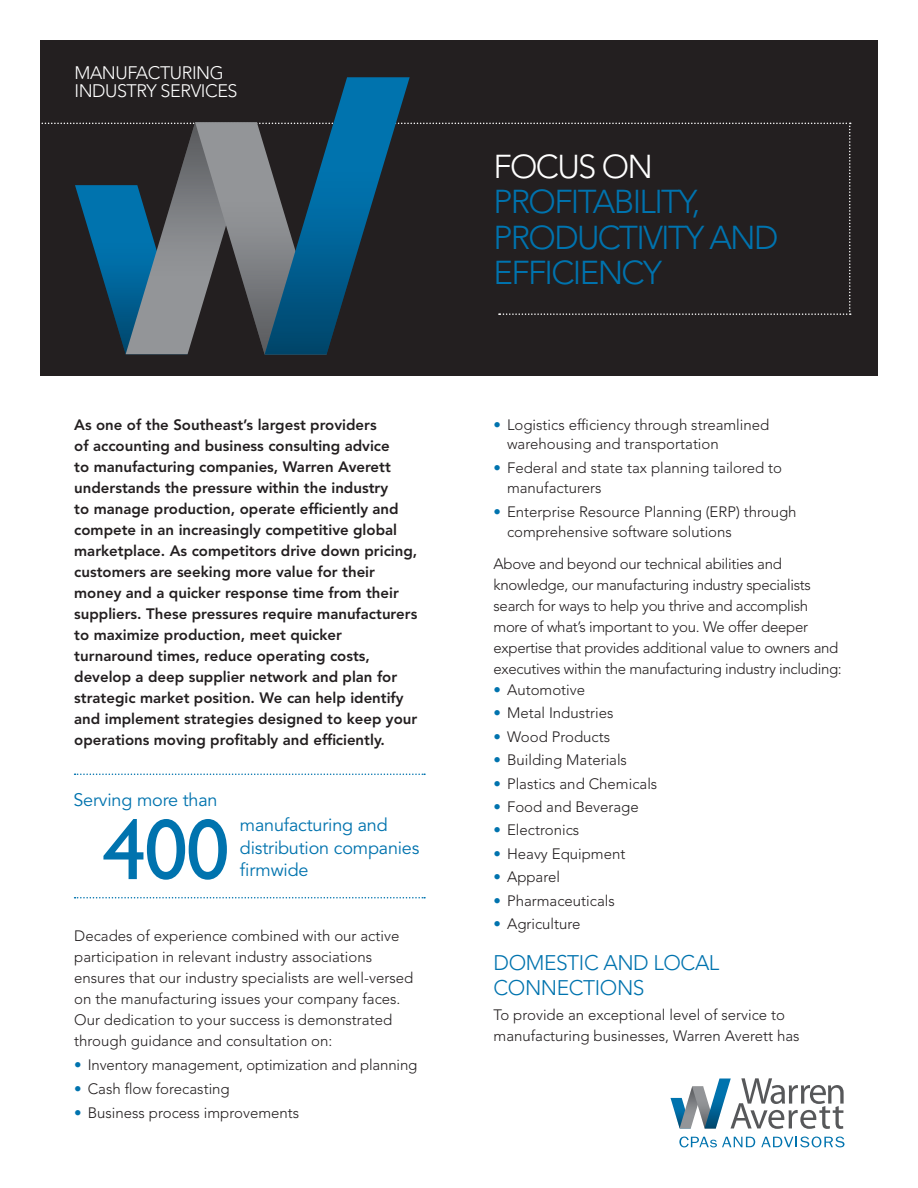
<style>
.page{position:relative;width:918px;height:1188px;background:#fff}
.page>*{position:absolute;margin:0;border:0;box-sizing:border-box;transform-origin:0 0}
.t1{font:87px "Gill Sans";color:#0073ae}
.t2{font:300 32.85px "Avenir LT Std";letter-spacing:-.05em;color:#0073ae}
.t3{font:300 32.85px "Avenir LT Std";color:#fff}
.t4{font:300 21px/25.2px "Avenir LT Std";letter-spacing:-.02em;color:#0073ae}
.t5{font:18px/22.5px "Avenir LT Std";letter-spacing:-.01em;color:#0073ae}
.t6{font:300 18px/18.6px "Avenir LT Std";letter-spacing:-.025em;color:#fff}
.t7{font:300 15px/21px "Avenir LT Std";color:#231f20}
.t8{font:800 15px/21px "Avenir LT Std";color:#231f20}
.t9{font:300 15px/21px "Avenir LT Std";letter-spacing:-.02em;color:#231f20}
.s1{color:#0073ae}
</style>
<div class="page">
<div style="left:40px;top:40px;width:838px;height:336px;background:#231f20"></div>
<svg style="left:679px;top:1137px;width:76px;height:10px"></svg>
<svg style="left:761px;top:1137px;width:83px;height:10px"></svg>
<svg style="left:671px;top:1078px;width:173px;height:51px"></svg>
<svg style="left:705px;top:1079px;width:26px;height:49px"></svg>
<svg style="left:75px;top:774px;width:350px;height:1px"></svg>
<svg style="left:75px;top:897px;width:350px;height:1px"></svg>
<svg style="left:41px;top:122px;width:810px;height:233px"></svg>
<svg style="left:265px;top:77px;width:145px;height:277px"></svg>
<p class="t6" style="left:75px;top:63px;width:165px">Manufacturi ng industry Services</p>
<p class="t8" style="left:74px;top:414px;width:345px">As one of the Southeast’s largest providers<br>of accounting and business consulting advice<br>to manufacturing companies, Warren Averett understands the pressure within the industry<br>to manage production, operate efficiently and compete in an increasingly competitive global marketplace. As competitors drive down pricing, customers are seeking more value for their money and a quicker response time from their suppliers. These pressures require manufacturers to maximize production, meet quicker turnaround times, reduce operating costs, develop a deep supplier network and plan for strategic market position. We can help identify and implement strategies designed to keep your operations moving profitably and efficiently.</p>
<p class="t5" style="left:74px;top:789px;width:146px">Serving more than</p>
<h1 class="t1" style="left:102px;top:799px;width:129px">400</h1>
<p class="t5" style="left:240px;top:814px;width:181px">manufacturing and distribution companies</p>
<p class="t5" style="left:240px;top:859px;width:70px">firmwide</p>
<p class="t7" style="left:74px;top:925px;width:340px">Decades of experience combined with our active participation in relevant industry associations ensures that our industry specialists are well-versed on the manufacturing issues your company faces.<br>Our dedication to your success is demonstrated through guidance and consultation on:</p>
<p class="t7" style="left:74px;top:1054px;width:345px"><span class="s1">•</span> Inventory management, optimization and planning</p>
<p class="t7" style="left:74px;top:1078px;width:157px"><span class="s1">•</span> Cash flow forecasting</p>
<p class="t7" style="left:74px;top:1102px;width:226px"><span class="s1">•</span> Business process improvements</p>
<h2 class="t3" style="left:494px;top:147px;width:22px">foc</h2>
<h2 class="t3" style="left:557px;top:147px;width:97px">us on</h2>
<h2 class="t2" style="left:494px;top:183px;width:34px">Profi</h2>
<h2 class="t2" style="left:578px;top:183px;width:30px">tabili</h2>
<h2 class="t2" style="left:661px;top:183px;width:40px">ty,</h2>
<h2 class="t2" style="left:494px;top:218px;width:40px">Prod</h2>
<h2 class="t2" style="left:577px;top:218px;width:198px">uctivity and</h2>
<h2 class="t2" style="left:494px;top:254px;width:33px">Efficie</h2>
<h2 class="t2" style="left:598px;top:254px;width:66px">ncy</h2>
<p class="t7" style="left:507px;top:415px;width:264px;line-height:19.5px;text-indent:-14px"><span class="s1">•</span> Logistics efficiency through streamlined warehousing and transportation</p>
<p class="t7" style="left:507px;top:459px;width:277px;line-height:19.5px;text-indent:-14px"><span class="s1">•</span> Federal and state tax planning tailored to manufacturers</p>
<p class="t7" style="left:507px;top:502px;width:291px;line-height:19.5px;text-indent:-14px"><span class="s1">•</span> Enterprise Resource Planning (ERP) through comprehensive software solutions</p>
<p class="t9" style="left:494px;top:553px;width:350px">Above and beyond our technical abilities and knowledge, our manufacturing industry specialists search for ways to help you thrive and accomplish more of what’s important to you. We offer deeper expertise that provides additional value to owners and executives within the manufacturing industry including:</p>
<p class="t7" style="left:494px;top:679px;width:93px"><span class="s1">•</span> Automotive</p>
<p class="t7" style="left:494px;top:703px;width:121px"><span class="s1">•</span> Metal Industries</p>
<p class="t7" style="left:494px;top:726px;width:118px"><span class="s1">•</span> Wood Products</p>
<p class="t7" style="left:494px;top:750px;width:135px"><span class="s1">•</span> Building Materials</p>
<p class="t7" style="left:494px;top:773px;width:165px"><span class="s1">•</span> Plastics and Chemicals</p>
<p class="t7" style="left:494px;top:796px;width:147px"><span class="s1">•</span> Food and Beverage</p>
<p class="t7" style="left:494px;top:820px;width:87px"><span class="s1">•</span> Electronics</p>
<p class="t7" style="left:494px;top:843px;width:133px"><span class="s1">•</span> Heavy Equipment</p>
<p class="t7" style="left:494px;top:867px;width:68px"><span class="s1">•</span> Apparel</p>
<p class="t7" style="left:494px;top:890px;width:123px"><span class="s1">•</span> Pharmaceuticals</p>
<p class="t7" style="left:494px;top:914px;width:89px"><span class="s1">•</span> Agriculture</p>
<h3 class="t4" style="left:494px;top:951px;width:32px">Dome</h3>
<h3 class="t4" style="left:494px;top:951px;width:185px;text-indent:63px">stic and Local<br>Connections</h3>
<p class="t7" style="left:494px;top:1004px;width:307px">To provide an exceptional level of service to manufacturing businesses, Warren Averett has</p>
</div>
